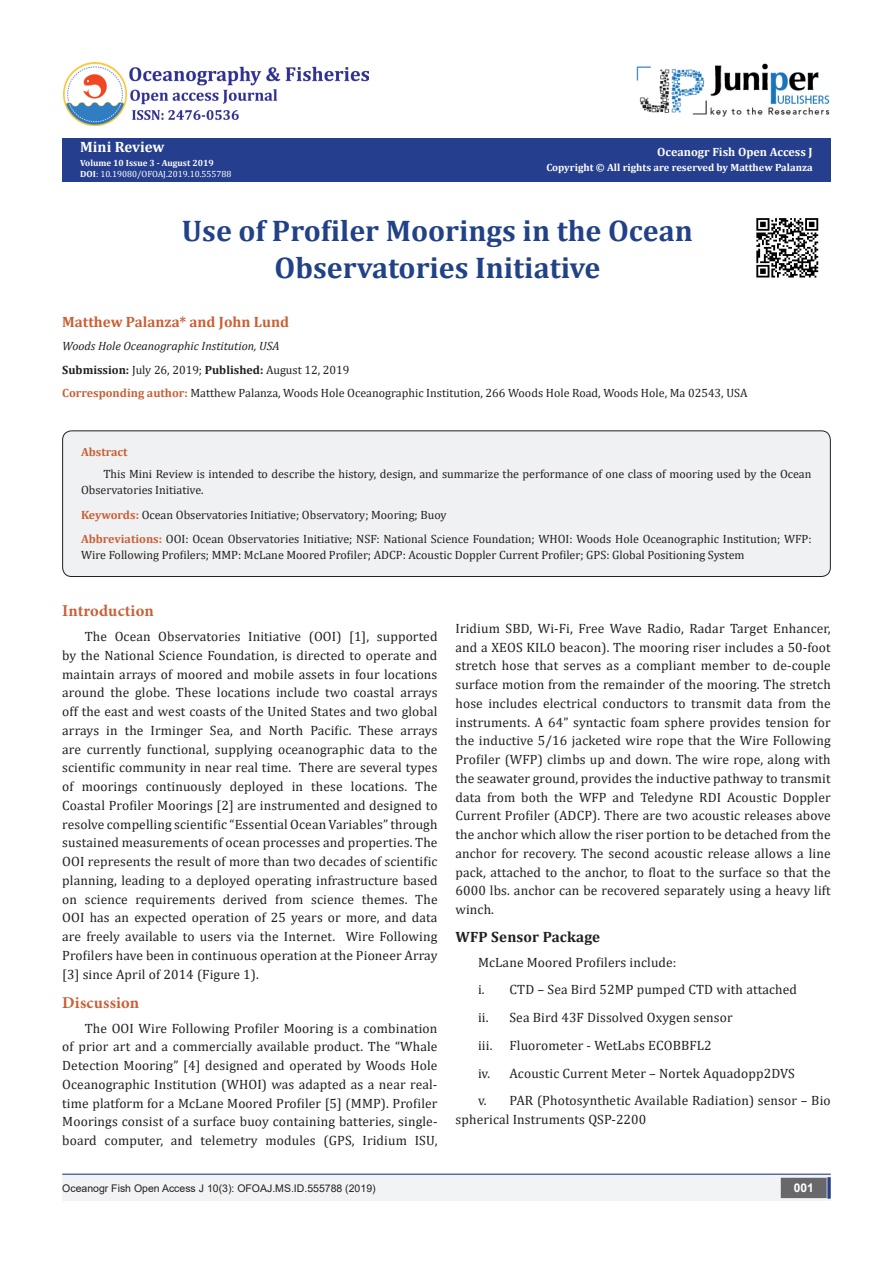
<style>
.page{position:relative;width:893px;height:1263px;background:#fff}
.page>*{position:absolute;margin:0;border:0;box-sizing:border-box;transform-origin:0 0}
.t1{font:700 30px "Cambria";color:#214287}
.t2{font:700 16.5px "Minion Pro";letter-spacing:.01em;color:#ca5f37}
.t3{font:700 15px "Cambria";color:#ca6035}
.List_Paragraph{font:700 15px "Cambria";letter-spacing:.01em;color:#231f20}
.t4{font:700 15px "Cambria";color:#fff}
.List_Paragraph-2{font:13.5px/18.8px "Cambria";letter-spacing:.01em;color:#231f20;text-align:justify}
.t5{font:12px/15.8px "Cambria";color:#231f20}
.t6{font:italic 12px "Cambria";color:#231f20}
.t7{font:700 12px "Cambria";color:#fffefc}
.t8{font:700 12px "Cambria";color:#ca5f37}
.t9{font:700 12px "Arial";color:#fff}
.t10{font:10.5px "Arial";color:#231f20}
.t11{font:700 10.5px "Cambria";color:#fffefc}
.t12{font:9px "Cambria";color:#fff}
.t13{font:700 9px "Cambria";color:#fffefc}
.s1{font-weight:700;color:#fffefc}
.s2{font-weight:700}
.s3{font-weight:700;color:#ca5f37}
</style>
<div class="page">
<div style="left:62px;top:138px;width:769px;height:44px;background:#253f8e"></div>
<div style="left:62px;top:1175px;width:441px;height:26px;background:#f2f3f4"></div>
<div style="left:503px;top:1175px;width:328px;height:26px;background:#f2f3f4"></div>
<div style="left:781px;top:1178px;width:45px;height:19px;background:#68676a"></div>
<div style="left:781px;top:1178px;width:46px;height:20px;border:2px solid #68676a"></div>
<svg style="left:827px;top:1177px;width:4px;height:22px"></svg>
<img style="left:636px;top:63px;width:194px;height:54px">
<hr style="left:62px;top:1173px;width:769px;height:2px;background:#253f8e">
<img style="left:64px;top:62px;width:304px;height:64px">
<div style="left:63px;top:431px;width:767px;height:145px;background:#f0f1f2;border-radius:9px"></div>
<div style="left:62px;top:430px;width:769px;height:147px;border:1px solid #231f20;border-radius:9px"></div>
<img style="left:756px;top:218px;width:63px;height:60px">
<p class="t4" style="left:80px;top:136px;width:86px">Mini Review</p>
<p class="t13" style="left:80px;top:157px;width:135px">Volume 10 Issue 3 - August 2019</p>
<p class="t12" style="left:80px;top:168px;width:153px"><span class="s1">D</span><span class="s2">OI</span>: 10.19080/OFOAJ.2019.10.555788</p>
<p class="t7" style="left:657px;top:143px;width:157px">Oceanogr Fish Open Access J</p>
<p class="t11" style="left:546px;top:160px;width:268px">Copyright © All rights are reserved by Matthew Palanza</p>
<p class="t1" style="left:182px;top:209px;width:513px">Use of Profiler Moorings in the Ocean</p>
<p class="t1" style="left:275px;top:247px;width:327px">Observatories Initiative</p>
<p class="t3" style="left:62px;top:311px;width:228px">Matthew Palanza* and John Lund</p>
<p class="t6" style="left:62px;top:338px;width:219px">Woods Hole Oceanographic Institution, USA</p>
<p class="t5" style="left:62px;top:361px;width:289px"><span class="s2">Submission:</span> July 26, 2019; <span class="s2">Published:</span> August 12, 2019</p>
<p class="t5" style="left:62px;top:385px;width:687px"><span class="s3">Corresponding author:</span> Matthew Palanza, Woods Hole Oceanographic Institution, 266 Woods Hole Road, Woods Hole, Ma 02543, USA</p>
<p class="t8" style="left:81px;top:444px;width:48px">Abstract</p>
<p class="t5" style="left:81px;top:466px;width:732px;text-indent:22px">This Mini Review is intended to describe the history, design, and summarize the performance of one class of mooring used by the Ocean<br>Observatories Initiative.</p>
<p class="t5" style="left:81px;top:506px;width:367px"><span class="s3">Keywords:</span> Ocean Observatories Initiative; Observatory; Mooring; Buoy</p>
<p class="t5" style="left:81px;top:531px;width:732px"><span class="s3">Abbreviations:</span> OOI: Ocean Observatories Initiative; NSF: National Science Foundation; WHOI: Woods Hole Oceanographic Institution; WFP:<br>Wire Following Profilers; MMP: McLane Moored Profiler; ADCP: Acoustic Doppler Current Profiler; GPS: Global Positioning System</p>
<p class="t2" style="left:62px;top:599px;width:93px">Introduction</p>
<p class="List_Paragraph-2" style="left:62px;top:627px;width:377px;text-indent:22px">The Ocean Observatories Initiative (OOI) [1], supported by the National Science Foundation, is directed to operate and maintain arrays of moored and mobile assets in four locations around the globe. These locations include two coastal arrays off the east and west coasts of the United States and two global arrays in the Irminger Sea, and North Pacific. These arrays are currently functional, supplying oceanographic data to the scientific community in near real time. There are several types of moorings continuously deployed in these locations. The Coastal Profiler Moorings [2] are instrumented and designed to resolve compelling scientific “Essential Ocean Variables” through sustained measurements of ocean processes and properties. The OOI represents the result of more than two decades of scientific planning, leading to a deployed operating infrastructure based on science requirements derived from science themes. The OOI has an expected operation of 25 years or more, and data are freely available to users via the Internet. Wire Following Profilers have been in continuous operation at the Pioneer Array [3] since April of 2014 (Figure 1).</p>
<p class="t2" style="left:62px;top:991px;width:78px">Discussion</p>
<p class="List_Paragraph-2" style="left:62px;top:1019px;width:377px;text-indent:22px">The OOI Wire Following Profiler Mooring is a combination of prior art and a commercially available product. The “Whale Detection Mooring” [4] designed and operated by Woods Hole Oceanographic Institution (WHOI) was adapted as a near real&shy;time platform for a McLane Moored Profiler [5] (MMP). Profiler Moorings consist of a surface buoy containing batteries, single&shy;board computer, and telemetry modules (GPS, Iridium ISU,</p>
<p class="List_Paragraph-2" style="left:455px;top:619px;width:377px">Iridium SBD, Wi-Fi, Free Wave Radio, Radar Target Enhancer, and a XEOS KILO beacon). The mooring riser includes a 50-foot stretch hose that serves as a compliant member to de-couple surface motion from the remainder of the mooring. The stretch hose includes electrical conductors to transmit data from the instruments. A 64” syntactic foam sphere provides tension for the inductive 5/16 jacketed wire rope that the Wire Following Profiler (WFP) climbs up and down. The wire rope, along with the seawater ground, provides the inductive pathway to transmit data from both the WFP and Teledyne RDI Acoustic Doppler Current Profiler (ADCP). There are two acoustic releases above the anchor which allow the riser portion to be detached from the anchor for recovery. The second acoustic release allows a line pack, attached to the anchor, to float to the surface so that the 6000 lbs. anchor can be recovered separately using a heavy lift winch.</p>
<p class="List_Paragraph" style="left:455px;top:926px;width:146px">WFP Sensor Package</p>
<p class="List_Paragraph-2" style="left:478px;top:952px;width:200px">McLane Moored Profilers include:</p>
<p class="List_Paragraph-2" style="left:478px;top:980px;width:321px">i. CTD – Sea Bird 52MP pumped CTD with attached</p>
<p class="List_Paragraph-2" style="left:478px;top:1008px;width:256px">ii. Sea Bird 43F Dissolved Oxygen sensor</p>
<p class="List_Paragraph-2" style="left:478px;top:1036px;width:16px">iii.</p>
<p class="List_Paragraph-2" style="left:509px;top:1036px;width:204px">Fluorometer - WetLabs ECOBBFL2</p>
<p class="List_Paragraph-2" style="left:478px;top:1063px;width:318px">iv. Acoustic Current Meter – Nortek Aquadopp2DVS</p>
<p class="List_Paragraph-2" style="left:455px;top:1091px;width:377px;text-indent:22px">v. PAR (Photosynthetic Available Radiation) sensor – Bio spherical Instruments QSP-2200</p>
<p class="t10" style="left:62px;top:1180px;width:315px">Oceanogr Fish Open Access J 10(3): OFOAJ.MS.ID.555788 (2019)</p>
<p class="t9" style="left:794px;top:1179px;width:22px">001</p>
</div>
